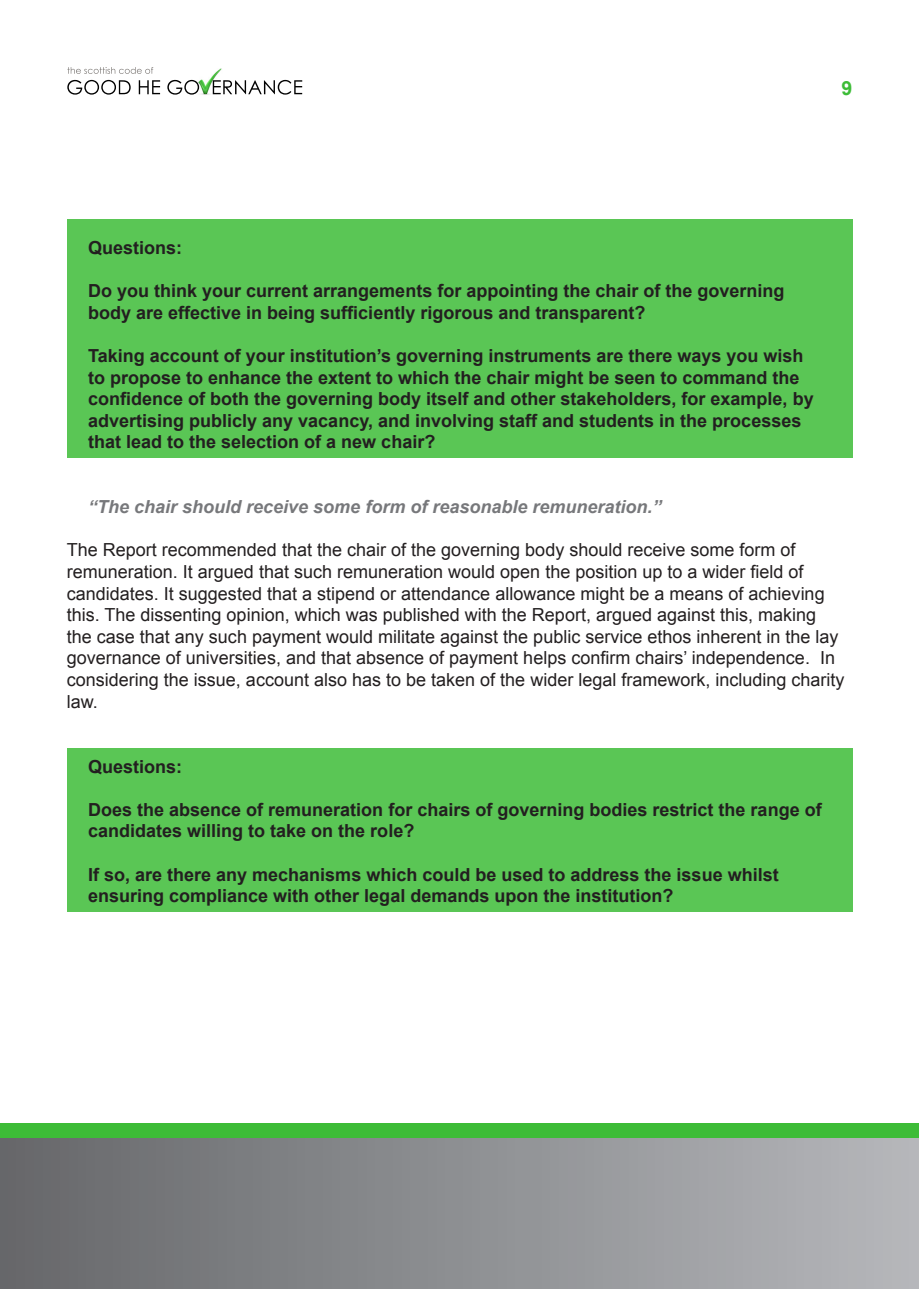
<style>
.page{position:relative;width:919px;height:1289px;background:#fff}
.page>*{position:absolute;margin:0;border:0;box-sizing:border-box;transform-origin:0 0}
.t1{font:700 19.5px "Arial";color:#3dbc37}
.t2{font:700 18px/21.6px "Arial";color:#231f20}
.t3{font:18px/21.6px "Arial";color:#231f20}
.t4{font:italic 700 18px "Arial";color:#77787b}
</style>
<div class="page">
<div style="left:67px;top:748px;width:785px;height:163px;background:#5ac655"></div>
<div style="left:67px;top:219px;width:785px;height:239px;background:#5ac655"></div>
<div style="left:0;top:1137px;width:918px;height:151px;background:linear-gradient(to right,#66676a,#b5b7bb)"></div>
<div style="left:0;top:1123px;width:918px;height:14px;background:#3dbc37"></div>
<img style="left:74px;top:67px;width:229px;height:28px">
<img style="left:67px;top:67px;width:86px;height:7px">
<img style="left:67px;top:80px;width:224px;height:15px">
<p class="t1" style="left:841px;top:75px;width:12px">9</p>
<p class="t2" style="left:88px;top:237px;width:96px">Questions:</p>
<p class="t2" style="left:88px;top:280px;width:698px">Do you think your current arrangements for appointing the chair of the governing body are effective in being sufficiently rigorous and transparent?</p>
<p class="t2" style="left:88px;top:345px;width:727px">Taking account of your institution’s governing instruments are there ways you wish to propose to enhance the extent to which the chair might be seen to command the confidence of both the governing body itself and other stakeholders, for example, by advertising publicly any vacancy, and involving staff and students in the processes that lead to the selection of a new chair?</p>
<p class="t4" style="left:88px;top:495px;width:575px">“The chair should receive some form of reasonable remuneration.”</p>
<p class="t3" style="left:67px;top:539px;width:779px">The Report recommended that the chair of the governing body should receive some form of remuneration. It argued that such remuneration would open the position up to a wider field of candidates. It suggested that a stipend or attendance allowance might be a means of achieving this. The dissenting opinion, which was published with the Report, argued against this, making the case that any such payment would militate against the public service ethos inherent in the lay governance of universities, and that absence of payment helps confirm chairs’ independence. In considering the issue, account also has to be taken of the wider legal framework, including charity law.</p>
<p class="t2" style="left:88px;top:756px;width:96px">Questions:</p>
<p class="t2" style="left:88px;top:799px;width:735px">Does the absence of remuneration for chairs of governing bodies restrict the range of candidates willing to take on the role?</p>
<p class="t2" style="left:88px;top:864px;width:692px">If so, are there any mechanisms which could be used to address the issue whilst ensuring compliance with other legal demands upon the institution?</p>
</div>
